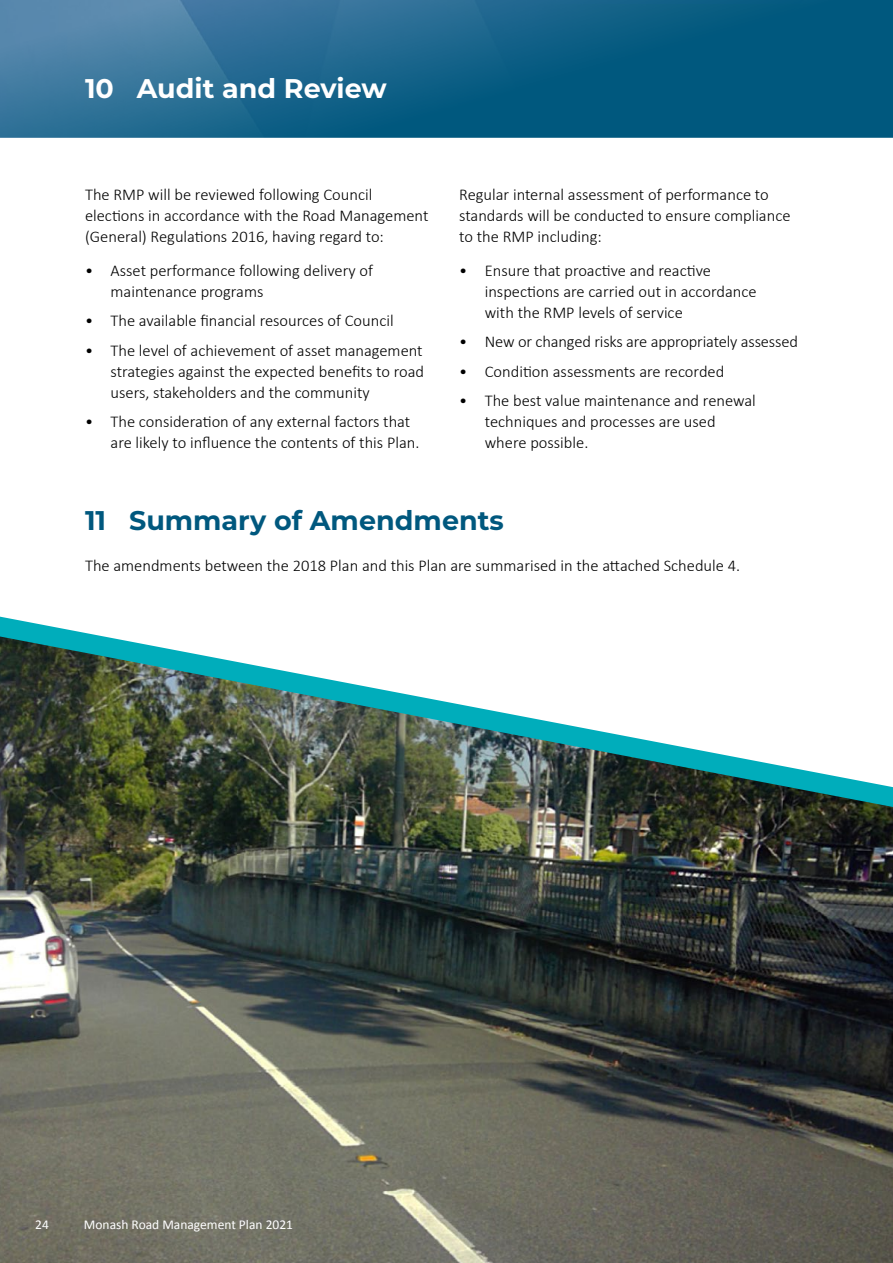
<style>
.page{position:relative;width:893px;height:1263px;background:#fff}
.page>*{position:absolute;margin:0;border:0;box-sizing:border-box;transform-origin:0 0}
.main_heading_numbers{font:700 27px "Montserrat";color:#00587e}
.main_heading_numbers-2{font:700 27px "Montserrat";color:#fff}
.bullets{font:300 16.5px/21px "Calibri";color:#000}
.text{font:300 16.5px/21px "Calibri";color:#000}
.t1{font:13.5px "Calibri";color:#fff}
</style>
<div class="page">
<img style="left:0;top:0;width:893px;height:138px">
<div style="left:539px;top:4px;width:354px;height:134px;background:linear-gradient(to right,#075b81,#00577d)"></div>
<hr style="left:892px;top:189px;width:1px;height:134px;background:#82c341">
<img style="left:0;top:828px;width:893px;height:435px">
<img style="left:0;top:616px;width:893px;height:212px">
<p class="main_heading_numbers-2" style="left:85px;top:69px;width:303px">10 Audit and Review</p>
<p class="text" style="left:85px;top:184px;width:345px">The RMP will be reviewed following Council elections in accordance with the Road Management (General) Regulations 2016, having regard to:</p>
<p class="bullets" style="left:111px;top:260px;width:264px;text-indent:-26px">• Asset performance following delivery of maintenance programs</p>
<p class="bullets" style="left:85px;top:310px;width:310px">• The available financial resources of Council</p>
<p class="bullets" style="left:111px;top:340px;width:315px;text-align:justify;text-indent:-26px">• The level of achievement of asset management strategies against the expected benefits to road users, stakeholders and the community</p>
<p class="bullets" style="left:111px;top:411px;width:310px;text-indent:-26px">• The consideration of any external factors that are likely to influence the contents of this Plan.</p>
<p class="text" style="left:459px;top:184px;width:333px">Regular internal assessment of performance to standards will be conducted to ensure compliance to the RMP including:</p>
<p class="bullets" style="left:485px;top:260px;width:273px;text-indent:-26px">• Ensure that proactive and reactive inspections are carried out in accordance with the RMP levels of service</p>
<p class="bullets" style="left:459px;top:331px;width:340px">• New or changed risks are appropriately assessed</p>
<p class="bullets" style="left:459px;top:361px;width:267px">• Condition assessments are recorded</p>
<p class="bullets" style="left:485px;top:390px;width:273px;text-indent:-26px">• The best value maintenance and renewal techniques and processes are used where possible.</p>
<p class="main_heading_numbers" style="left:85px;top:501px;width:420px">11 Summary of Amendments</p>
<p class="text" style="left:85px;top:554px;width:657px">The amendments between the 2018 Plan and this Plan are summarised in the attached Schedule 4.</p>
<p class="t1" style="left:35px;top:1216px;width:15px">24</p>
<p class="t1" style="left:84px;top:1216px;width:211px">Monash Road Management Plan 2021</p>
</div>
